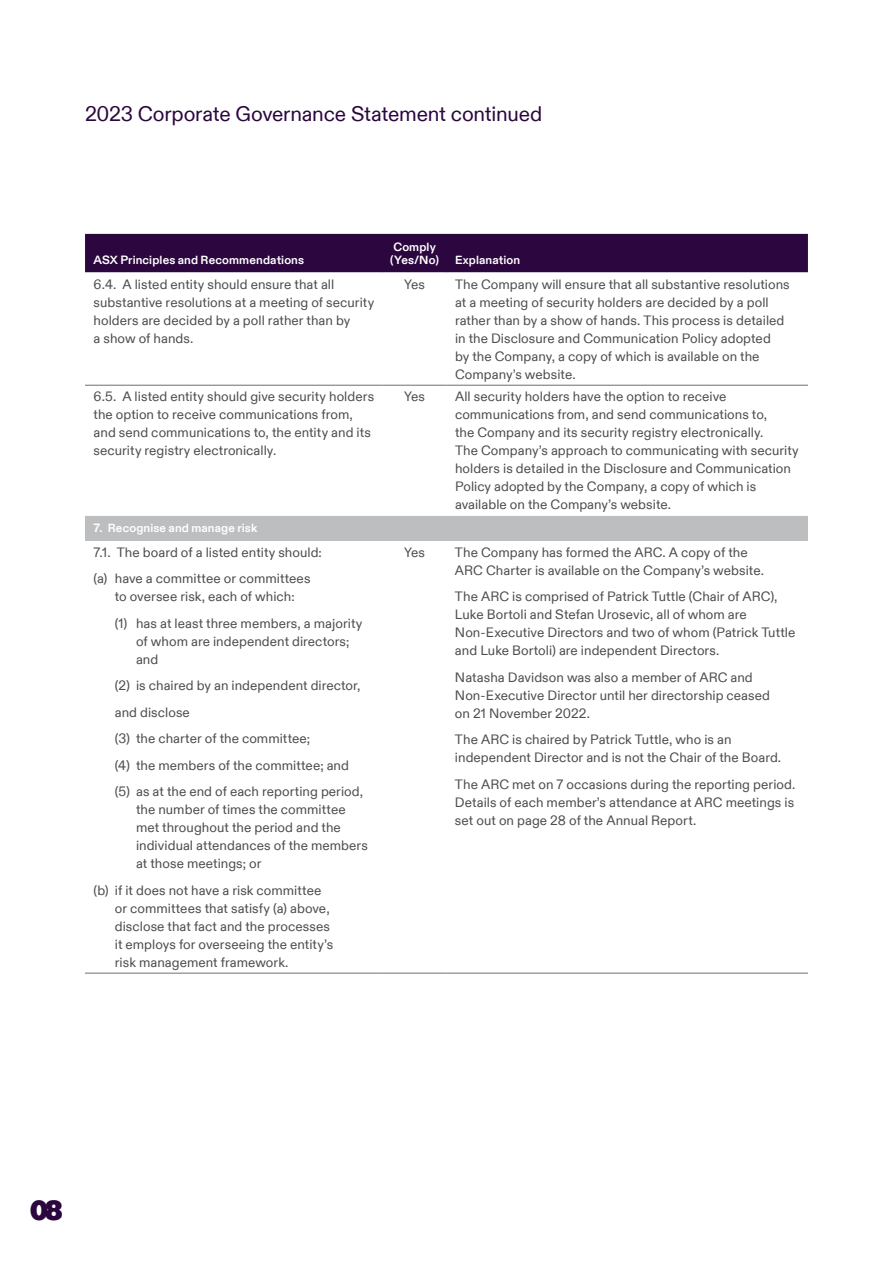
<style>
.page{position:relative;width:893px;height:1263px;background:#fff}
.page>*{position:absolute;margin:0;border:0;box-sizing:border-box;transform-origin:0 0}
.t1{font:27.6px "Radial";color:#2c063f}
.t2{font:21px "ABC Diatype";letter-spacing:-.01em;color:#2c063f}
.b_Body{font:13.5px/18px "ABC Diatype";letter-spacing:.005em;color:#4d4d4f}
.b_Hang2{font:13.5px/18px "ABC Diatype";letter-spacing:.005em;color:#4d4d4f}
.b_Hang1{font:13.5px/18px "ABC Diatype";letter-spacing:.005em;color:#4d4d4f;text-align:center}
.t_Header_Left{font:700 12px "ABC Diatype";letter-spacing:.01em;color:#fff}
.t_Subheader_Left{font:700 12px "ABC Diatype";letter-spacing:.01em;color:#fff}
</style>
<div class="page">
<div style="left:85px;top:234px;width:723px;height:38px;background:#2c063f"></div>
<div style="left:85px;top:515px;width:723px;height:26px;background:#bcbec0"></div>
<hr style="left:85px;top:385px;width:298px;height:1px;background:#6d6e71">
<hr style="left:383px;top:385px;width:63px;height:1px;background:#6d6e71">
<hr style="left:446px;top:385px;width:362px;height:1px;background:#6d6e71">
<hr style="left:85px;top:973px;width:298px;height:1px;background:#6d6e71">
<hr style="left:383px;top:973px;width:63px;height:1px;background:#6d6e71">
<hr style="left:446px;top:973px;width:362px;height:1px;background:#6d6e71">
<hr style="left:85px;top:515px;width:298px;height:1px;background:#fff">
<hr style="left:383px;top:515px;width:63px;height:1px;background:#fff">
<hr style="left:446px;top:515px;width:362px;height:1px;background:#fff">
<h2 class="t2" style="left:85px;top:98px;width:459px">2023 Corporate Governance Statement continued</h2>
<p class="t_Header_Left" style="left:94px;top:251px;width:212px">ASX Principles and Recommendations</p>
<p class="t_Header_Left" style="left:393px;top:237px;width:44px">Comply</p>
<p class="t_Header_Left" style="left:390px;top:251px;width:50px">(Yes/No)</p>
<p class="t_Header_Left" style="left:455px;top:251px;width:67px">Explanation</p>
<p class="b_Body" style="left:94px;top:274px;width:282px">6.4. A listed entity should ensure that all substantive resolutions at a meeting of security holders are decided by a poll rather than by<br>a show of hands.</p>
<p class="b_Body" style="left:404px;top:274px;width:23px">Yes</p>
<p class="b_Body" style="left:455px;top:274px;width:336px">The Company will ensure that all substantive resolutions at a meeting of security holders are decided by a poll rather than by a show of hands. This process is detailed in the Disclosure and Communication Policy adopted<br>by the Company, a copy of which is available on the Company’s website.</p>
<p class="b_Body" style="left:94px;top:386px;width:282px">6.5. A listed entity should give security holders the option to receive communications from, and send communications to, the entity and its security registry electronically.</p>
<p class="b_Body" style="left:404px;top:386px;width:23px">Yes</p>
<p class="b_Body" style="left:455px;top:386px;width:345px">All security holders have the option to receive communications from, and send communications to,<br>the Company and its security registry electronically.<br>The Company’s approach to communicating with security holders is detailed in the Disclosure and Communication Policy adopted by the Company, a copy of which is available on the Company’s website.</p>
<p class="t_Subheader_Left" style="left:94px;top:519px;width:165px">7. Recognise and manage risk</p>
<p class="b_Body" style="left:94px;top:542px;width:230px">7.1. The board of a listed entity should:</p>
<p class="b_Hang1" style="left:94px;top:569px;width:218px">(a) have a committee or committees to oversee risk, each of which:</p>
<p class="b_Hang2" style="left:136px;top:613px;width:228px;text-indent:-21px">(1) has at least three members, a majority of whom are independent directors; and</p>
<p class="b_Hang2" style="left:115px;top:676px;width:247px">(2) is chaired by an independent director,</p>
<p class="b_Hang2" style="left:115px;top:702px;width:77px">and disclose</p>
<p class="b_Hang2" style="left:115px;top:729px;width:197px">(3) the charter of the committee;</p>
<p class="b_Hang2" style="left:115px;top:755px;width:236px">(4) the members of the committee; and</p>
<p class="b_Hang2" style="left:136px;top:782px;width:233px;text-indent:-21px">(5) as at the end of each reporting period, the number of times the committee met throughout the period and the individual attendances of the members at those meetings; or</p>
<p class="b_Hang1" style="left:115px;top:880px;width:220px;text-align:left;text-indent:-21px">(b) if it does not have a risk committee or committees that satisfy (a) above, disclose that fact and the processes it employs for overseeing the entity’s risk management framework.</p>
<p class="b_Body" style="left:404px;top:542px;width:23px">Yes</p>
<p class="b_Body" style="left:455px;top:542px;width:310px">The Company has formed the ARC. A copy of the<br>ARC Charter is available on the Company’s website.</p>
<p class="b_Body" style="left:455px;top:587px;width:342px">The ARC is comprised of Patrick Tuttle (Chair of ARC), Luke Bortoli and Stefan Urosevic, all of whom are Non-Executive Directors and two of whom (Patrick Tuttle and Luke Bortoli) are independent Directors.</p>
<p class="b_Body" style="left:455px;top:667px;width:317px">Natasha Davidson was also a member of ARC and<br>Non-Executive Director until her directorship ceased on 21 November 2022.</p>
<p class="b_Body" style="left:455px;top:729px;width:328px">The ARC is chaired by Patrick Tuttle, who is an independent Director and is not the Chair of the Board.</p>
<p class="b_Body" style="left:455px;top:774px;width:342px;text-align:justify">The ARC met on 7 occasions during the reporting period.<br>Details of each member’s attendance at ARC meetings is set out on page 28 of the Annual Report.</p>
<h1 class="t1" style="left:30px;top:1189px;width:35px">08</h1>
</div>
